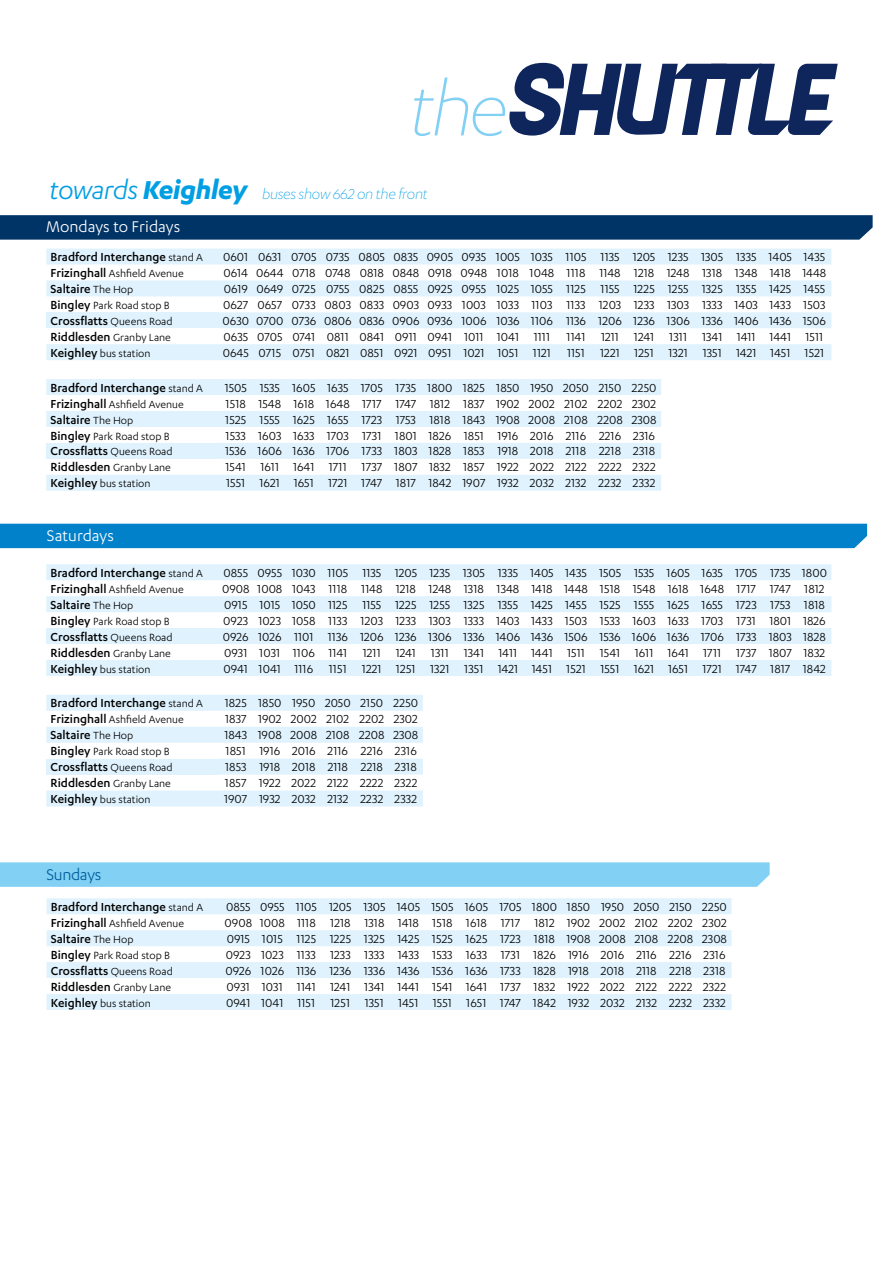
<style>
.page{position:relative;width:893px;height:1263px;background:#fff}
.page>*{position:absolute;margin:0;border:0;box-sizing:border-box;transform-origin:0 0}
.t1{font:18px "Karbon";color:#fff}
.t2{font:18px "Karbon";letter-spacing:-.02em;color:#00609c}
.t3{font:italic 300 16.5px "Karbon";letter-spacing:-.02em;color:#009fe3}
.t4{font:13.5px "Karbon";color:#000}
.t5{font:500 13.5px "Karbon";color:#000}
.t6{font:12px "Karbon";color:#000}
.s1{font-weight:400;font-size:30px}
.s2{font-weight:700;font-size:30px}
.s3{font-weight:400;font-size:12px}
.s4{font-weight:500;font-size:13.5px}
</style>
<div class="page">
<svg style="left:414px;top:63px;width:424px;height:73px"></svg>
<svg style="left:0;top:862px;width:770px;height:25px;background:#86d1f5"></svg>
<div style="left:0;top:524px;width:867px;height:24px;background:#0081c9"></div>
<svg style="left:0;top:215px;width:873px;height:25px;background:#063969"></svg>
<svg style="left:46px;top:249px;width:785px;height:111px;fill:#dff2fd"></svg>
<svg style="left:46px;top:312px;width:377px;height:48px"></svg>
<svg style="left:46px;top:564px;width:785px;height:112px;fill:#dff2fd"></svg>
<svg style="left:46px;top:628px;width:377px;height:48px"></svg>
<svg style="left:46px;top:379px;width:615px;height:112px;fill:#dff2fd"></svg>
<svg style="left:46px;top:443px;width:377px;height:48px"></svg>
<svg style="left:46px;top:695px;width:377px;height:48px"></svg>
<svg style="left:46px;top:759px;width:377px;height:47px"></svg>
<svg style="left:47px;top:898px;width:685px;height:48px"></svg>
<svg style="left:47px;top:962px;width:685px;height:48px"></svg>
<p class="t3" style="left:50px;top:185px;width:380px"><span class="s1">towards</span> <span class="s2">Keighley</span> buses show 662 on the front</p>
<h1 class="t1" style="left:46px;top:217px;width:136px">Mondays to Fridays</h1>
<p class="t5" style="left:51px;top:249px;width:154px">Bradford Interchange <span class="s3">stand A</span></p>
<p class="t4" style="left:223px;top:250px;width:603px">0601 0631 0705 0735 0805 0835 0905 0935 1005 1035 1105 1135 1205 1235 1305 1335 1405 1435</p>
<p class="t6" style="left:51px;top:267px;width:135px"><span class="s4">Frizinghall</span> Ashfield Avenue</p>
<p class="t4" style="left:224px;top:266px;width:604px">0614 0644 0718 0748 0818 0848 0918 0948 1018 1048 1118 1148 1218 1248 1318 1348 1418 1448</p>
<p class="t5" style="left:51px;top:281px;width:84px">Saltaire <span class="s3">The Hop</span></p>
<p class="t4" style="left:224px;top:281px;width:603px">0619 0649 0725 0755 0825 0855 0925 0955 1025 1055 1125 1155 1225 1255 1325 1355 1425 1455</p>
<p class="t6" style="left:51px;top:299px;width:121px"><span class="s4">Bingley</span> Park Road stop B</p>
<p class="t4" style="left:223px;top:297px;width:604px">0627 0657 0733 0803 0833 0903 0933 1003 1033 1103 1133 1203 1233 1303 1333 1403 1433 1503</p>
<p class="t5" style="left:51px;top:313px;width:123px">Crossflatts <span class="s3">Queens Road</span></p>
<p class="t4" style="left:223px;top:313px;width:605px">0630 0700 0736 0806 0836 0906 0936 1006 1036 1106 1136 1206 1236 1306 1336 1406 1436 1506</p>
<p class="t5" style="left:51px;top:329px;width:122px">Riddlesden <span class="s3">Granby Lane</span></p>
<p class="t4" style="left:223px;top:329px;width:601px">0635 0705 0741 0811 0841 0911 0941 1011 1041 1111 1141 1211 1241 1311 1341 1411 1441 1511</p>
<p class="t6" style="left:51px;top:347px;width:101px"><span class="s4">Keighley</span> bus station</p>
<p class="t4" style="left:223px;top:345px;width:603px">0645 0715 0751 0821 0851 0921 0951 1021 1051 1121 1151 1221 1251 1321 1351 1421 1451 1521</p>
<p class="t5" style="left:51px;top:380px;width:154px">Bradford Interchange <span class="s3">stand A</span></p>
<p class="t4" style="left:225px;top:380px;width:433px">1505 1535 1605 1635 1705 1735 1800 1825 1850 1950 2050 2150 2250</p>
<p class="t6" style="left:51px;top:397px;width:135px"><span class="s4">Frizinghall</span> Ashfield Avenue</p>
<p class="t4" style="left:226px;top:396px;width:432px">1518 1548 1618 1648 1717 1747 1812 1837 1902 2002 2102 2202 2302</p>
<p class="t5" style="left:51px;top:412px;width:84px">Saltaire <span class="s3">The Hop</span></p>
<p class="t4" style="left:225px;top:412px;width:433px">1525 1555 1625 1655 1723 1753 1818 1843 1908 2008 2108 2208 2308</p>
<p class="t6" style="left:51px;top:429px;width:121px"><span class="s4">Bingley</span> Park Road stop B</p>
<p class="t4" style="left:226px;top:428px;width:431px">1533 1603 1633 1703 1731 1801 1826 1851 1916 2016 2116 2216 2316</p>
<p class="t5" style="left:51px;top:444px;width:123px">Crossflatts <span class="s3">Queens Road</span></p>
<p class="t4" style="left:225px;top:444px;width:431px">1536 1606 1636 1706 1733 1803 1828 1853 1918 2018 2118 2218 2318</p>
<p class="t5" style="left:51px;top:460px;width:122px">Riddlesden <span class="s3">Granby Lane</span></p>
<p class="t4" style="left:226px;top:460px;width:432px">1541 1611 1641 1711 1737 1807 1832 1857 1922 2022 2122 2222 2322</p>
<p class="t6" style="left:51px;top:477px;width:101px"><span class="s4">Keighley</span> bus station</p>
<p class="t4" style="left:226px;top:476px;width:431px">1551 1621 1651 1721 1747 1817 1842 1907 1932 2032 2132 2232 2332</p>
<h1 class="t1" style="left:47px;top:525px;width:69px">Saturdays</h1>
<p class="t5" style="left:51px;top:565px;width:154px">Bradford Interchange <span class="s3">stand A</span></p>
<p class="t4" style="left:223px;top:565px;width:605px">0855 0955 1030 1105 1135 1205 1235 1305 1335 1405 1435 1505 1535 1605 1635 1705 1735 1800</p>
<p class="t6" style="left:51px;top:583px;width:135px"><span class="s4">Frizinghall</span> Ashfield Avenue</p>
<p class="t4" style="left:222px;top:581px;width:604px">0908 1008 1043 1118 1148 1218 1248 1318 1348 1418 1448 1518 1548 1618 1648 1717 1747 1812</p>
<p class="t5" style="left:51px;top:597px;width:84px">Saltaire <span class="s3">The Hop</span></p>
<p class="t4" style="left:224px;top:597px;width:602px">0915 1015 1050 1125 1155 1225 1255 1325 1355 1425 1455 1525 1555 1625 1655 1723 1753 1818</p>
<p class="t6" style="left:51px;top:614px;width:121px"><span class="s4">Bingley</span> Park Road stop B</p>
<p class="t4" style="left:223px;top:613px;width:604px">0923 1023 1058 1133 1203 1233 1303 1333 1403 1433 1503 1533 1603 1633 1703 1731 1801 1826</p>
<p class="t5" style="left:51px;top:629px;width:124px">Crossflatts <span class="s3">Queens Road</span></p>
<p class="t4" style="left:223px;top:629px;width:604px">0926 1026 1101 1136 1206 1236 1306 1336 1406 1436 1506 1536 1606 1636 1706 1733 1803 1828</p>
<p class="t5" style="left:51px;top:645px;width:122px">Riddlesden <span class="s3">Granby Lane</span></p>
<p class="t4" style="left:224px;top:645px;width:603px">0931 1031 1106 1141 1211 1241 1311 1341 1411 1441 1511 1541 1611 1641 1711 1737 1807 1832</p>
<p class="t6" style="left:51px;top:662px;width:102px"><span class="s4">Keighley</span> bus station</p>
<p class="t4" style="left:224px;top:661px;width:604px">0941 1041 1116 1151 1221 1251 1321 1351 1421 1451 1521 1551 1621 1651 1721 1747 1817 1842</p>
<p class="t5" style="left:51px;top:696px;width:154px">Bradford Interchange <span class="s3">stand A</span></p>
<p class="t4" style="left:225px;top:696px;width:195px">1825 1850 1950 2050 2150 2250</p>
<p class="t6" style="left:51px;top:713px;width:135px"><span class="s4">Frizinghall</span> Ashfield Avenue</p>
<p class="t4" style="left:225px;top:712px;width:194px">1837 1902 2002 2102 2202 2302</p>
<p class="t5" style="left:51px;top:728px;width:84px">Saltaire <span class="s3">The Hop</span></p>
<p class="t4" style="left:224px;top:728px;width:195px">1843 1908 2008 2108 2208 2308</p>
<p class="t6" style="left:51px;top:745px;width:121px"><span class="s4">Bingley</span> Park Road stop B</p>
<p class="t4" style="left:226px;top:744px;width:193px">1851 1916 2016 2116 2216 2316</p>
<p class="t5" style="left:51px;top:759px;width:124px">Crossflatts <span class="s3">Queens Road</span></p>
<p class="t4" style="left:225px;top:760px;width:193px">1853 1918 2018 2118 2218 2318</p>
<p class="t5" style="left:51px;top:775px;width:122px">Riddlesden <span class="s3">Granby Lane</span></p>
<p class="t4" style="left:225px;top:776px;width:194px">1857 1922 2022 2122 2222 2322</p>
<p class="t6" style="left:51px;top:793px;width:101px"><span class="s4">Keighley</span> bus station</p>
<p class="t4" style="left:224px;top:792px;width:194px">1907 1932 2032 2132 2232 2332</p>
<h1 class="t2" style="left:47px;top:864px;width:56px">Sundays</h1>
<p class="t5" style="left:51px;top:899px;width:154px">Bradford Interchange <span class="s3">stand A</span></p>
<p class="t4" style="left:226px;top:899px;width:502px">0855 0955 1105 1205 1305 1405 1505 1605 1705 1800 1850 1950 2050 2150 2250</p>
<p class="t6" style="left:51px;top:916px;width:135px"><span class="s4">Frizinghall</span> Ashfield Avenue</p>
<p class="t4" style="left:225px;top:915px;width:504px">0908 1008 1118 1218 1318 1418 1518 1618 1717 1812 1902 2002 2102 2202 2302</p>
<p class="t5" style="left:51px;top:931px;width:84px">Saltaire <span class="s3">The Hop</span></p>
<p class="t4" style="left:227px;top:931px;width:502px">0915 1015 1125 1225 1325 1425 1525 1625 1723 1818 1908 2008 2108 2208 2308</p>
<p class="t6" style="left:51px;top:948px;width:121px"><span class="s4">Bingley</span> Park Road stop B</p>
<p class="t4" style="left:226px;top:947px;width:501px">0923 1023 1133 1233 1333 1433 1533 1633 1731 1826 1916 2016 2116 2216 2316</p>
<p class="t5" style="left:51px;top:963px;width:124px">Crossflatts <span class="s3">Queens Road</span></p>
<p class="t4" style="left:225px;top:963px;width:502px">0926 1026 1136 1236 1336 1436 1536 1636 1733 1828 1918 2018 2118 2218 2318</p>
<p class="t5" style="left:51px;top:979px;width:122px">Riddlesden <span class="s3">Granby Lane</span></p>
<p class="t4" style="left:227px;top:979px;width:501px">0931 1031 1141 1241 1341 1441 1541 1641 1737 1832 1922 2022 2122 2222 2322</p>
<p class="t6" style="left:51px;top:996px;width:101px"><span class="s4">Keighley</span> bus station</p>
<p class="t4" style="left:226px;top:995px;width:501px">0941 1041 1151 1251 1351 1451 1551 1651 1747 1842 1932 2032 2132 2232 2332</p>
</div>
